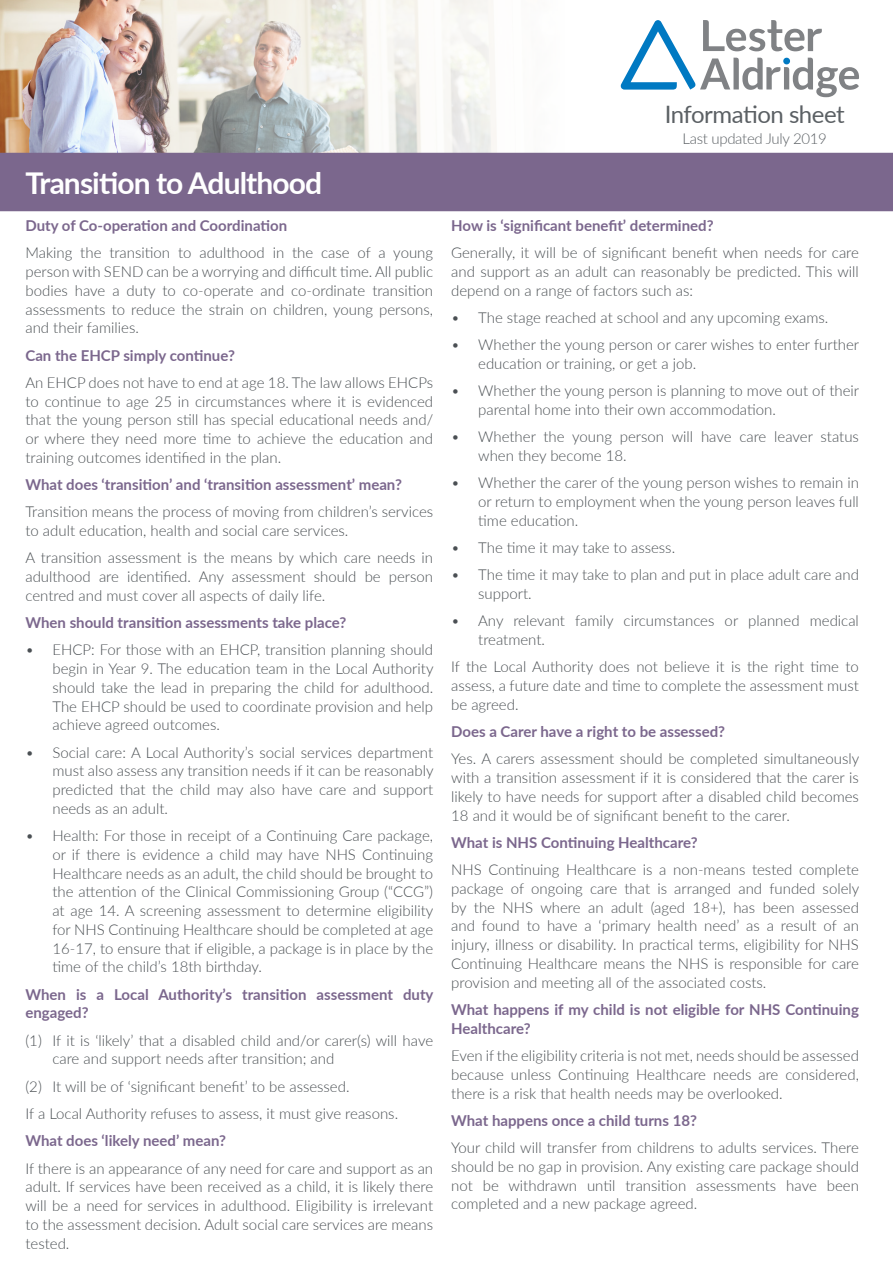
<style>
.page{position:relative;width:893px;height:1263px;background:#fff}
.page>*{position:absolute;margin:0;border:0;box-sizing:border-box;transform-origin:0 0}
.t1{font:700 30px "Lato";letter-spacing:-.03em;color:#fff}
.t2{font:24px "Lato";letter-spacing:-.02em;color:#5b6064}
.t3{font:300 15px/18.8px "Lato";color:#4a4f53;text-align:justify}
.t4{font:700 15px/18.8px "Lato";color:#7b678d}
.t5{font:300 15px "Lato";letter-spacing:-.02em;color:#5b6064}
</style>
<div class="page">
<img style="left:0;top:0;width:564px;height:153px">
<div style="left:0;top:153px;width:893px;height:58px;background:#7b678d"></div>
<svg style="left:621px;top:20px;width:238px;height:77px"></svg>
<p class="t1" style="left:26px;top:161px;width:298px">Transition to Adulthood</p>
<p class="t4" style="left:25px;top:216px;width:263px">Duty of Co-operation and Coordination</p>
<p class="t3" style="left:25px;top:243px;width:409px">Making the transition to adulthood in the case of a young person with SEND can be a worrying and difficult time. All public bodies have a duty to co-operate and co-ordinate transition assessments to reduce the strain on children, young persons, and their families.</p>
<p class="t4" style="left:25px;top:345px;width:211px">Can the EHCP simply continue?</p>
<p class="t3" style="left:25px;top:373px;width:409px">An EHCP does not have to end at age 18. The law allows EHCPs to continue to age 25 in circumstances where it is evidenced that the young person still has special educational needs and/ or where they need more time to achieve the education and training outcomes identified in the plan.</p>
<p class="t4" style="left:25px;top:475px;width:378px">What does ‘transition’ and ‘transition assessment’ mean?</p>
<p class="t3" style="left:25px;top:502px;width:409px">Transition means the process of moving from children’s services to adult education, health and social care services.</p>
<p class="t3" style="left:25px;top:548px;width:409px">A transition assessment is the means by which care needs in adulthood are identified. Any assessment should be person centred and must cover all aspects of daily life.</p>
<p class="t4" style="left:25px;top:613px;width:322px">When should transition assessments take place?</p>
<p class="t3" style="left:52px;top:640px;width:383px;text-indent:-27px">• EHCP: For those with an EHCP, transition planning should begin in Year 9. The education team in the Local Authority should take the lead in preparing the child for adulthood.<br>The EHCP should be used to coordinate provision and help achieve agreed outcomes.</p>
<p class="t3" style="left:52px;top:742px;width:383px;text-indent:-27px">• Social care: A Local Authority’s social services department must also assess any transition needs if it can be reasonably predicted that the child may also have care and support needs as an adult.</p>
<p class="t3" style="left:52px;top:826px;width:383px;text-indent:-27px">• Health: For those in receipt of a Continuing Care package, or if there is evidence a child may have NHS Continuing Healthcare needs as an adult, the child should be brought to the attention of the Clinical Commissioning Group (“CCG”) at age 14. A screening assessment to determine eligibility for NHS Continuing Healthcare should be completed at age 16-17, to ensure that if eligible, a package is in place by the time of the child’s 18th birthday.</p>
<p class="t4" style="left:25px;top:984px;width:410px">When is a Local Authority’s transition assessment duty engaged?</p>
<p class="t3" style="left:52px;top:1030px;width:382px;text-indent:-27px">(1) If it is ‘likely’ that a disabled child and/or carer(s) will have care and support needs after transition; and</p>
<p class="t3" style="left:25px;top:1076px;width:326px">(2) It will be of ‘significant benefit’ to be assessed.</p>
<p class="t3" style="left:25px;top:1104px;width:374px">If a Local Authority refuses to assess, it must give reasons.</p>
<p class="t4" style="left:25px;top:1131px;width:202px">What does ‘likely need’ mean?</p>
<p class="t3" style="left:25px;top:1158px;width:409px">If there is an appearance of any need for care and support as an adult. If services have been received as a child, it is likely there will be a need for services in adulthood. Eligibility is irrelevant to the assessment decision. Adult social care services are means tested.</p>
<p class="t2" style="left:665px;top:97px;width:181px">Information sheet</p>
<p class="t5" style="left:682px;top:128px;width:146px">Last updated July 2019</p>
<p class="t4" style="left:451px;top:216px;width:264px">How is ‘significant benefit’ determined?</p>
<p class="t3" style="left:451px;top:243px;width:409px">Generally, it will be of significant benefit when needs for care and support as an adult can reasonably be predicted. This will depend on a range of factors such as:</p>
<p class="t3" style="left:451px;top:308px;width:379px">• The stage reached at school and any upcoming exams.</p>
<p class="t3" style="left:478px;top:335px;width:383px;text-indent:-27px">• Whether the young person or carer wishes to enter further education or training, or get a job.</p>
<p class="t3" style="left:478px;top:381px;width:383px;text-indent:-27px">• Whether the young person is planning to move out of their parental home into their own accommodation.</p>
<p class="t3" style="left:478px;top:427px;width:382px;text-indent:-27px">• Whether the young person will have care leaver status when they become 18.</p>
<p class="t3" style="left:478px;top:473px;width:382px;text-indent:-27px">• Whether the carer of the young person wishes to remain in or return to employment when the young person leaves full time education.</p>
<p class="t3" style="left:451px;top:538px;width:225px">• The time it may take to assess.</p>
<p class="t3" style="left:478px;top:565px;width:382px;text-indent:-27px">• The time it may take to plan and put in place adult care and support.</p>
<p class="t3" style="left:478px;top:611px;width:382px;text-indent:-27px">• Any relevant family circumstances or planned medical treatment.</p>
<p class="t3" style="left:451px;top:657px;width:409px">If the Local Authority does not believe it is the right time to assess, a future date and time to complete the assessment must be agreed.</p>
<p class="t4" style="left:451px;top:722px;width:275px">Does a Carer have a right to be assessed?</p>
<p class="t3" style="left:451px;top:749px;width:410px">Yes. A carers assessment should be completed simultaneously with a transition assessment if it is considered that the carer is likely to have needs for support after a disabled child becomes 18 and it would be of significant benefit to the carer.</p>
<p class="t4" style="left:451px;top:832px;width:248px">What is NHS Continuing Healthcare?</p>
<p class="t3" style="left:451px;top:860px;width:410px">NHS Continuing Healthcare is a non-means tested complete package of ongoing care that is arranged and funded solely by the NHS where an adult (aged 18+), has been assessed and found to have a ‘primary health need’ as a result of an injury, illness or disability. In practical terms, eligibility for NHS Continuing Healthcare means the NHS is responsible for care provision and meeting all of the associated costs.</p>
<p class="t4" style="left:451px;top:999px;width:409px">What happens if my child is not eligible for NHS Continuing<br>Healthcare?</p>
<p class="t3" style="left:451px;top:1046px;width:409px">Even if the eligibility criteria is not met, needs should be assessed because unless Continuing Healthcare needs are considered, there is a risk that health needs may be overlooked.</p>
<p class="t4" style="left:451px;top:1110px;width:247px">What happens once a child turns 18?</p>
<p class="t3" style="left:451px;top:1138px;width:409px">Your child will transfer from childrens to adults services. There should be no gap in provision. Any existing care package should not be withdrawn until transition assessments have been completed and a new package agreed.</p>
</div>
